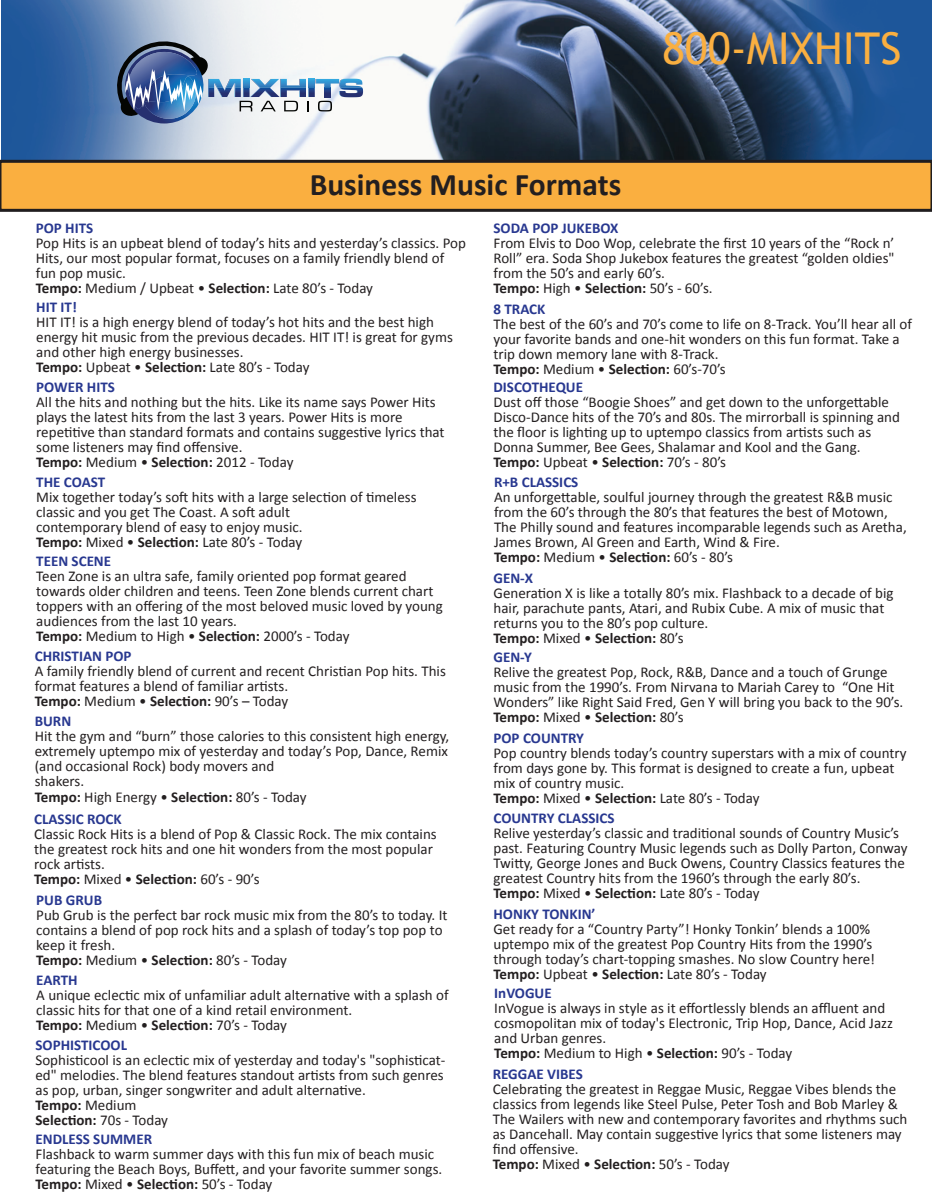
<style>
.page{position:relative;width:932px;height:1202px;background:#fff}
.page>*{position:absolute;margin:0;border:0;box-sizing:border-box;transform-origin:0 0}
.t1{font:43.8px "Trebuchet MS";color:#faaf40}
.t2{font:700 31.5px "Calibri";color:#231f20}
.t3{font:15px/15px "Calibri";color:#231f20}
.t4{font:700 15px "Calibri";color:#283890}
.s1{font-weight:700}
</style>
<div class="page">
<img style="left:1px;top:0;width:931px;height:160px">
<svg style="left:0;top:160px;width:932px;height:52px"></svg>
<svg style="left:112px;top:36px;width:251px;height:87px"></svg>
<h1 class="t1" style="left:662px;top:23px;width:241px">800-MIXHITS</h1>
<h2 class="t2" style="left:310px;top:165px;width:313px">Business Music Formats</h2>
<p class="t4" style="left:36px;top:218px;width:59px">POP HITS</p>
<p class="t3" style="left:36px;top:234px;width:432px">Pop Hits is an upbeat blend of today’s hits and yesterday’s classics. Pop Hits, our most popular format, focuses on a family friendly blend of fun pop music.<br><span class="s1">Tempo:</span> Medium / Upbeat • <span class="s1">Selection:</span> Late 80’s - Today</p>
<p class="t4" style="left:36px;top:298px;width:42px">HIT IT!</p>
<p class="t3" style="left:36px;top:314px;width:418px">HIT IT! is a high energy blend of today’s hot hits and the best high energy hit music from the previous decades. HIT IT! is great for gyms and other high energy businesses.<br><span class="s1">Tempo:</span> Upbeat • <span class="s1">Selection:</span> Late 80’s - Today</p>
<p class="t4" style="left:36px;top:378px;width:80px">POWER HITS</p>
<p class="t3" style="left:36px;top:394px;width:410px">All the hits and nothing but the hits. Like its name says Power Hits plays the latest hits from the last 3 years. Power Hits is more repetitive than standard formats and contains suggestive lyrics that some listeners may find offensive.<br><span class="s1">Tempo:</span> Medium • <span class="s1">Selection:</span> 2012 - Today</p>
<p class="t4" style="left:36px;top:473px;width:70px">THE COAST</p>
<p class="t3" style="left:36px;top:489px;width:382px">Mix together today’s soft hits with a large selection of timeless classic and you get The Coast. A soft adult<br>contemporary blend of easy to enjoy music.<br><span class="s1">Tempo:</span> Mixed • <span class="s1">Selection:</span> Late 80’s - Today</p>
<p class="t4" style="left:36px;top:551px;width:76px">TEEN SCENE</p>
<p class="t3" style="left:36px;top:567px;width:408px">Teen Zone is an ultra safe, family oriented pop format geared towards older children and teens. Teen Zone blends current chart toppers with an offering of the most beloved music loved by young audiences from the last 10 years.<br><span class="s1">Tempo:</span> Medium to High • <span class="s1">Selection:</span> 2000’s - Today</p>
<p class="t4" style="left:35px;top:647px;width:98px">CHRISTIAN POP</p>
<p class="t3" style="left:35px;top:663px;width:412px">A family friendly blend of current and recent Christian Pop hits. This format features a blend of familiar artists.<br><span class="s1">Tempo:</span> Medium • <span class="s1">Selection:</span> 90’s – Today</p>
<p class="t4" style="left:35px;top:712px;width:38px">BURN</p>
<p class="t3" style="left:35px;top:728px;width:416px">Hit the gym and “burn” those calories to this consistent high energy, extremely uptempo mix of yesterday and today’s Pop, Dance, Remix (and occasional Rock) body movers and<br>shakers.<br><span class="s1">Tempo:</span> High Energy • <span class="s1">Selection:</span> 80’s - Today</p>
<p class="t4" style="left:34px;top:809px;width:89px">CLASSIC ROCK</p>
<p class="t3" style="left:34px;top:825px;width:404px">Classic Rock Hits is a blend of Pop &amp; Classic Rock. The mix contains the greatest rock hits and one hit wonders from the most popular rock artists.<br><span class="s1">Tempo:</span> Mixed • <span class="s1">Selection:</span> 60’s - 90’s</p>
<p class="t4" style="left:36px;top:890px;width:67px">PUB GRUB</p>
<p class="t3" style="left:36px;top:906px;width:412px">Pub Grub is the perfect bar rock music mix from the 80’s to today. It contains a blend of pop rock hits and a splash of today’s top pop to keep it fresh.<br><span class="s1">Tempo:</span> Medium • <span class="s1">Selection:</span> 80’s - Today</p>
<p class="t4" style="left:36px;top:970px;width:43px">EARTH</p>
<p class="t3" style="left:36px;top:986px;width:414px">A unique eclectic mix of unfamiliar adult alternative with a splash of classic hits for that one of a kind retail environment.<br><span class="s1">Tempo:</span> Medium • <span class="s1">Selection:</span> 70’s - Today</p>
<p class="t4" style="left:36px;top:1035px;width:93px">SOPHISTICOOL</p>
<p class="t3" style="left:36px;top:1051px;width:411px">Sophisticool is an eclectic mix of yesterday and today's "sophisticat&shy;ed" melodies. The blend features standout artists from such genres as pop, urban, singer songwriter and adult alternative.<br><span class="s1">Tempo:</span> Medium<br><span class="s1">Selection:</span> 70s - Today</p>
<p class="t4" style="left:36px;top:1129px;width:118px">ENDLESS SUMMER</p>
<p class="t3" style="left:36px;top:1145px;width:408px">Flashback to warm summer days with this fun mix of beach music featuring the Beach Boys, Buffett, and your favorite summer songs.<br><span class="s1">Tempo:</span> Mixed • <span class="s1">Selection:</span> 50’s - Today</p>
<p class="t4" style="left:493px;top:218px;width:126px">SODA POP JUKEBOX</p>
<p class="t3" style="left:493px;top:234px;width:402px">From Elvis to Doo Wop, celebrate the first 10 years of the “Rock n’ Roll” era. Soda Shop Jukebox features the greatest “golden oldies" from the 50’s and early 60’s.<br><span class="s1">Tempo:</span> High • <span class="s1">Selection:</span> 50’s - 60’s.</p>
<p class="t4" style="left:493px;top:299px;width:53px">8 TRACK</p>
<p class="t3" style="left:493px;top:315px;width:420px">The best of the 60’s and 70’s come to life on 8-Track. You’ll hear all of your favorite bands and one-hit wonders on this fun format. Take a trip down memory lane with 8-Track.<br><span class="s1">Tempo:</span> Medium • <span class="s1">Selection:</span> 60’s-70’s</p>
<p class="t4" style="left:493px;top:378px;width:91px">DISCOTHEQUE</p>
<p class="t3" style="left:493px;top:394px;width:408px">Dust off those “Boogie Shoes” and get down to the unforgettable Disco-Dance hits of the 70’s and 80s. The mirrorball is spinning and the floor is lighting up to uptempo classics from artists such as Donna Summer, Bee Gees, Shalamar and Kool and the Gang.<br><span class="s1">Tempo:</span> Upbeat • <span class="s1">Selection:</span> 70’s - 80’s</p>
<p class="t4" style="left:494px;top:473px;width:86px">R+B CLASSICS</p>
<p class="t3" style="left:494px;top:489px;width:414px">An unforgettable, soulful journey through the greatest R&amp;B music from the 60’s through the 80’s that features the best of Motown, The Philly sound and features incomparable legends such as Aretha, James Brown, Al Green and Earth, Wind &amp; Fire.<br><span class="s1">Tempo:</span> Medium • <span class="s1">Selection:</span> 60’s - 80’s</p>
<p class="t4" style="left:493px;top:568px;width:41px">GEN-X</p>
<p class="t3" style="left:493px;top:584px;width:401px">Generation X is like a totally 80’s mix. Flashback to a decade of big hair, parachute pants, Atari, and Rubix Cube. A mix of music that returns you to the 80’s pop culture.<br><span class="s1">Tempo:</span> Mixed • <span class="s1">Selection:</span> 80’s</p>
<p class="t4" style="left:493px;top:648px;width:40px">GEN-Y</p>
<p class="t3" style="left:493px;top:664px;width:411px">Relive the greatest Pop, Rock, R&amp;B, Dance and a touch of Grunge music from the 1990’s. From Nirvana to Mariah Carey to “One Hit Wonders” like Right Said Fred, Gen Y will bring you back to the 90’s.<br><span class="s1">Tempo:</span> Mixed • <span class="s1">Selection:</span> 80’s</p>
<p class="t4" style="left:493px;top:728px;width:92px">POP COUNTRY</p>
<p class="t3" style="left:493px;top:744px;width:414px">Pop country blends today’s country superstars with a mix of country from days gone by. This format is designed to create a fun, upbeat mix of country music.<br><span class="s1">Tempo:</span> Mixed • <span class="s1">Selection:</span> Late 80’s - Today</p>
<p class="t4" style="left:493px;top:809px;width:123px">COUNTRY CLASSICS</p>
<p class="t3" style="left:493px;top:825px;width:415px">Relive yesterday’s classic and traditional sounds of Country Music’s past. Featuring Country Music legends such as Dolly Parton, Conway Twitty, George Jones and Buck Owens, Country Classics features the greatest Country hits from the 1960’s through the early 80’s.<br><span class="s1">Tempo:</span> Mixed • <span class="s1">Selection:</span> Late 80’s - Today</p>
<p class="t4" style="left:493px;top:904px;width:103px">HONKY TONKIN’</p>
<p class="t3" style="left:493px;top:920px;width:383px">Get ready for a “Country Party”! Honky Tonkin’ blends a 100% uptempo mix of the greatest Pop Country Hits from the 1990’s through today’s chart-topping smashes. No slow Country here!<br><span class="s1">Tempo:</span> Upbeat • <span class="s1">Selection:</span> Late 80’s - Today</p>
<p class="t4" style="left:494px;top:984px;width:59px">InVOGUE</p>
<p class="t3" style="left:494px;top:1000px;width:400px">InVogue is always in style as it effortlessly blends an affluent and cosmopolitan mix of today's Electronic, Trip Hop, Dance, Acid Jazz and Urban genres.<br><span class="s1">Tempo:</span> Medium to High • <span class="s1">Selection:</span> 90’s - Today</p>
<p class="t4" style="left:493px;top:1064px;width:91px">REGGAE VIBES</p>
<p class="t3" style="left:493px;top:1080px;width:416px">Celebrating the greatest in Reggae Music, Reggae Vibes blends the classics from legends like Steel Pulse, Peter Tosh and Bob Marley &amp; The Wailers with new and contemporary favorites and rhythms such as Dancehall. May contain suggestive lyrics that some listeners may find offensive.<br><span class="s1">Tempo:</span> Mixed • <span class="s1">Selection:</span> 50’s - Today</p>
</div>
